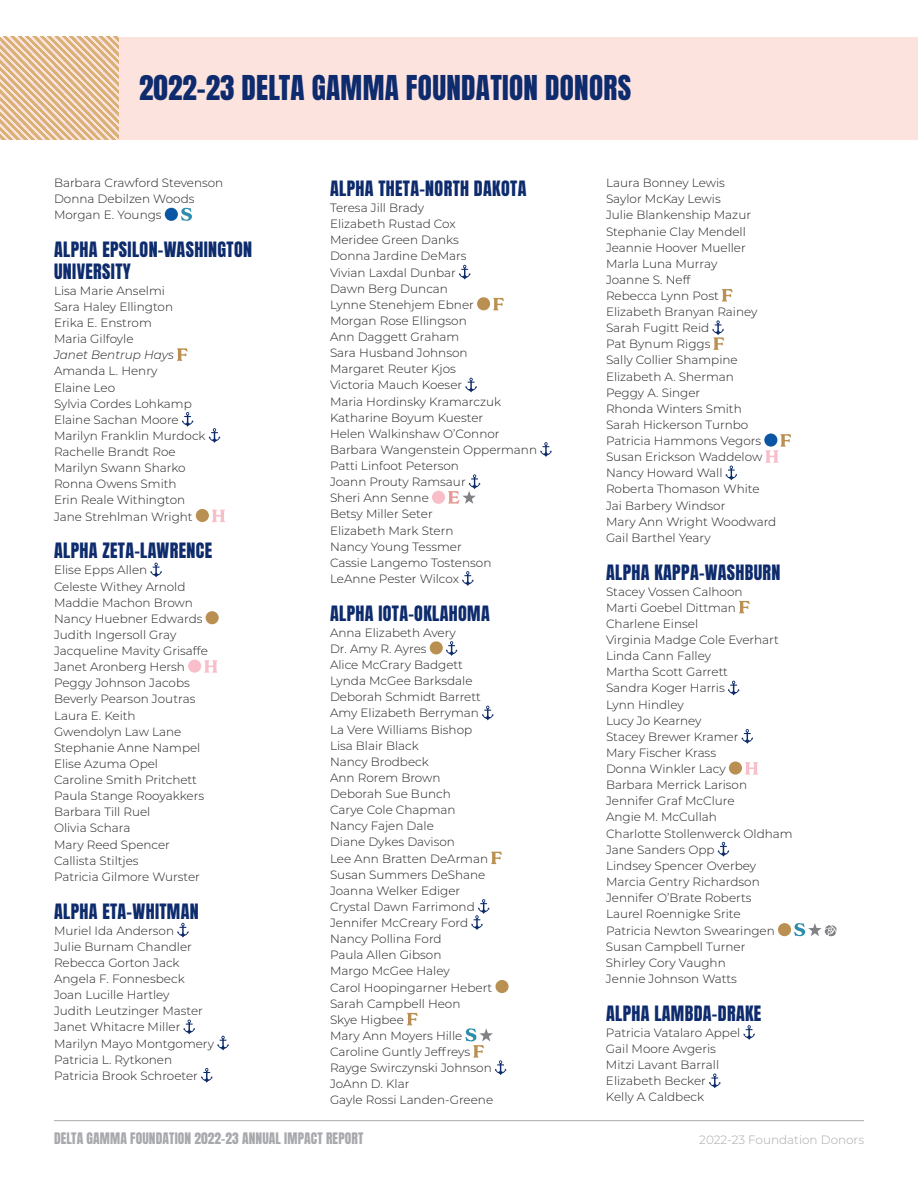
<style>
.page{position:relative;width:918px;height:1188px;background:#fff}
.page>*{position:absolute;margin:0;border:0;box-sizing:border-box;transform-origin:0 0}
.t1{font:29.1px "Anton";letter-spacing:.01em;color:#0d2b6d}
.t2{font:18px/21.6px "Anton";letter-spacing:.02em;color:#0d2b6d}
.t3{font:13.5px "Anton";letter-spacing:.01em;color:#a8a9ad}
.t4{font:300 12px/16.2px "Montserrat";color:#231f20}
.t5{font:300 12px "Montserrat";color:#a8a9ad}
.t6{font:italic 300 12px "Montserrat";color:#231f20}
</style>
<div class="page">
<div style="left:0;top:37px;width:918px;height:102px;background:#fde3de"></div>
<svg style="left:0;top:37px;width:118px;height:102px"></svg>
<hr style="left:54px;top:1120px;width:810px;height:1px;background:#a8a9ad">
<div style="left:165px;top:208px;width:13px;height:13px;background:#0a55a4;border-radius:50%"></div>
<svg style="left:181px;top:208px;width:11px;height:13px"></svg>
<svg style="left:177px;top:348px;width:11px;height:13px"></svg>
<svg style="left:182px;top:412px;width:11px;height:15px"></svg>
<svg style="left:209px;top:428px;width:11px;height:15px"></svg>
<div style="left:196px;top:509px;width:13px;height:13px;background:#b99051;border-radius:50%"></div>
<svg style="left:212px;top:510px;width:13px;height:12px"></svg>
<svg style="left:150px;top:563px;width:12px;height:14px"></svg>
<div style="left:206px;top:611px;width:13px;height:13px;background:#b99051;border-radius:50%"></div>
<div style="left:188px;top:660px;width:13px;height:13px;background:#f8beca;border-radius:50%"></div>
<svg style="left:204px;top:660px;width:13px;height:13px"></svg>
<svg style="left:177px;top:923px;width:12px;height:15px"></svg>
<svg style="left:183px;top:1020px;width:12px;height:14px"></svg>
<svg style="left:217px;top:1036px;width:12px;height:15px"></svg>
<svg style="left:201px;top:1068px;width:12px;height:15px"></svg>
<svg style="left:459px;top:265px;width:11px;height:15px"></svg>
<div style="left:477px;top:297px;width:13px;height:13px;background:#b99051;border-radius:50%"></div>
<svg style="left:493px;top:298px;width:11px;height:12px"></svg>
<svg style="left:465px;top:378px;width:12px;height:14px"></svg>
<svg style="left:540px;top:442px;width:12px;height:15px"></svg>
<div style="left:432px;top:491px;width:13px;height:13px;background:#f8beca;border-radius:50%"></div>
<svg style="left:448px;top:474px;width:32px;height:30px"></svg>
<svg style="left:462px;top:571px;width:12px;height:15px"></svg>
<div style="left:430px;top:641px;width:13px;height:13px;background:#b99051;border-radius:50%"></div>
<svg style="left:446px;top:641px;width:11px;height:15px"></svg>
<svg style="left:482px;top:706px;width:12px;height:14px"></svg>
<svg style="left:491px;top:852px;width:11px;height:12px"></svg>
<svg style="left:471px;top:899px;width:18px;height:31px"></svg>
<div style="left:495px;top:980px;width:14px;height:13px;background:#b99051;border-radius:50%"></div>
<svg style="left:407px;top:1013px;width:11px;height:12px"></svg>
<svg style="left:465px;top:1028px;width:41px;height:47px"></svg>
<svg style="left:722px;top:289px;width:11px;height:12px"></svg>
<svg style="left:712px;top:320px;width:12px;height:30px"></svg>
<svg style="left:765px;top:434px;width:26px;height:29px"></svg>
<svg style="left:726px;top:466px;width:11px;height:14px"></svg>
<svg style="left:739px;top:601px;width:11px;height:12px"></svg>
<svg style="left:728px;top:681px;width:11px;height:14px"></svg>
<svg style="left:742px;top:729px;width:11px;height:15px"></svg>
<div style="left:729px;top:761px;width:13px;height:14px;background:#b99051;border-radius:50%"></div>
<svg style="left:745px;top:762px;width:13px;height:13px"></svg>
<svg style="left:718px;top:842px;width:11px;height:15px"></svg>
<div style="left:778px;top:923px;width:13px;height:13px;background:#b99051;border-radius:50%"></div>
<svg style="left:794px;top:923px;width:43px;height:13px"></svg>
<svg style="left:743px;top:1025px;width:12px;height:15px"></svg>
<svg style="left:709px;top:1074px;width:12px;height:14px"></svg>
<h1 class="t1" style="left:139px;top:73px;width:493px">2022-23 DELTA GAMMA FOUNDATION DONORS</h1>
<p class="t4" style="left:54px;top:174px;width:171px">Barbara Crawford Stevenson<br>Donna Debilzen Woods<br>Morgan E. Youngs</p>
<h2 class="t2" style="left:54px;top:240px;width:200px">ALPHA EPSILON-WASHINGTON<br>UNIVERSITY</h2>
<p class="t4" style="left:54px;top:282px;width:121px">Lisa Marie Anselmi<br>Sara Haley Ellington<br>Erika E. Enstrom<br>Maria Gilfoyle</p>
<p class="t6" style="left:54px;top:347px;width:121px">Janet Bentrup Hays</p>
<p class="t4" style="left:54px;top:363px;width:153px">Amanda L. Henry<br>Elaine Leo<br>Sylvia Cordes Lohkamp<br>Elaine Sachan Moore<br>Marilyn Franklin Murdock<br>Rachelle Brandt Roe<br>Marilyn Swann Sharko<br>Ronna Owens Smith<br>Erin Reale Withington<br>Jane Strehlman Wright</p>
<h2 class="t2" style="left:54px;top:541px;width:160px">ALPHA ZETA-LAWRENCE</h2>
<p class="t4" style="left:54px;top:562px;width:155px">Elise Epps Allen<br>Celeste Withey Arnold<br>Maddie Machon Brown<br>Nancy Huebner Edwards<br>Judith Ingersoll Gray<br>Jacqueline Mavity Grisaffe<br>Janet Aronberg Hersh<br>Peggy Johnson Jacobs<br>Beverly Pearson Joutras<br>Laura E. Keith<br>Gwendolyn Law Lane<br>Stephanie Anne Nampel<br>Elise Azuma Opel<br>Caroline Smith Pritchett<br>Paula Stange Rooyakkers<br>Barbara Till Ruel<br>Olivia Schara<br>Mary Reed Spencer<br>Callista Stiltjes<br>Patricia Gilmore Wurster</p>
<h2 class="t2" style="left:54px;top:902px;width:146px">ALPHA ETA-WHITMAN</h2>
<p class="t4" style="left:54px;top:922px;width:162px">Muriel Ida Anderson<br>Julie Burnam Chandler<br>Rebecca Gorton Jack<br>Angela F. Fonnesbeck<br>Joan Lucille Hartley<br>Judith Leutzinger Master<br>Janet Whitacre Miller<br>Marilyn Mayo Montgomery<br>Patricia L. Rytkonen<br>Patricia Brook Schroeter</p>
<h2 class="t2" style="left:330px;top:179px;width:198px">ALPHA THETA-NORTH DAKOTA</h2>
<p class="t4" style="left:330px;top:199px;width:209px">Teresa Jill Brady<br>Elizabeth Rustad Cox<br>Meridee Green Danks<br>Donna Jardine DeMars<br>Vivian Laxdal Dunbar<br>Dawn Berg Duncan<br>Lynne Stenehjem Ebner<br>Morgan Rose Ellingson<br>Ann Daggett Graham<br>Sara Husband Johnson<br>Margaret Reuter Kjos<br>Victoria Mauch Koeser<br>Maria Hordinsky Kramarczuk<br>Katharine Boyum Kuester<br>Helen Walkinshaw O’Connor<br>Barbara Wangenstein Oppermann<br>Patti Linfoot Peterson<br>Joann Prouty Ramsaur<br>Sheri Ann Senne<br>Betsy Miller Seter<br>Elizabeth Mark Stern<br>Nancy Young Tessmer<br>Cassie Langemo Tostenson<br>LeAnne Pester Wilcox</p>
<h2 class="t2" style="left:330px;top:604px;width:161px">ALPHA IOTA-OKLAHOMA</h2>
<p class="t4" style="left:330px;top:624px;width:165px">Anna Elizabeth Avery<br>Dr. Amy R. Ayres<br>Alice McCrary Badgett<br>Lynda McGee Barksdale<br>Deborah Schmidt Barrett<br>Amy Elizabeth Berryman<br>La Vere Williams Bishop<br>Lisa Blair Black<br>Nancy Brodbeck<br>Ann Rorem Brown<br>Deborah Sue Bunch<br>Carye Cole Chapman<br>Nancy Fajen Dale<br>Diane Dykes Davison<br>Lee Ann Bratten DeArman<br>Susan Summers DeShane<br>Joanna Welker Ediger<br>Crystal Dawn Farrimond<br>Jennifer McCreary Ford<br>Nancy Pollina Ford<br>Paula Allen Gibson<br>Margo McGee Haley<br>Carol Hoopingarner Hebert<br>Sarah Campbell Heon<br>Skye Higbee<br>Mary Ann Moyers Hille<br>Caroline Guntly Jeffreys<br>Rayge Swirczynski Johnson<br>JoAnn D. Klar<br>Gayle Rossi Landen-Greene</p>
<p class="t4" style="left:606px;top:174px;width:172px">Laura Bonney Lewis<br>Saylor McKay Lewis<br>Julie Blankenship Mazur<br>Stephanie Clay Mendell<br>Jeannie Hoover Mueller<br>Marla Luna Murray<br>Joanne S. Neff<br>Rebecca Lynn Post<br>Elizabeth Branyan Rainey<br>Sarah Fugitt Reid<br>Pat Bynum Riggs<br>Sally Collier Shampine<br>Elizabeth A. Sherman<br>Peggy A. Singer<br>Rhonda Winters Smith<br>Sarah Hickerson Turnbo<br>Patricia Hammons Vegors<br>Susan Erickson Waddelow<br>Nancy Howard Wall<br>Roberta Thomason White<br>Jai Barbery Windsor<br>Mary Ann Wright Woodward<br>Gail Barthel Yeary</p>
<h2 class="t2" style="left:606px;top:563px;width:176px">ALPHA KAPPA-WASHBURN</h2>
<p class="t4" style="left:606px;top:583px;width:188px">Stacey Vossen Calhoon<br>Marti Goebel Dittman<br>Charlene Einsel<br>Virginia Madge Cole Everhart<br>Linda Cann Falley<br>Martha Scott Garrett<br>Sandra Koger Harris<br>Lynn Hindley<br>Lucy Jo Kearney<br>Stacey Brewer Kramer<br>Mary Fischer Krass<br>Donna Winkler Lacy<br>Barbara Merrick Larison<br>Jennifer Graf McClure<br>Angie M. McCullah<br>Charlotte Stollenwerck Oldham<br>Jane Sanders Opp<br>Lindsey Spencer Overbey<br>Marcia Gentry Richardson<br>Jennifer O’Brate Roberts<br>Laurel Roennigke Srite<br>Patricia Newton Swearingen<br>Susan Campbell Turner<br>Shirley Cory Vaughn<br>Jennie Johnson Watts</p>
<h2 class="t2" style="left:606px;top:1004px;width:157px">ALPHA LAMBDA-DRAKE</h2>
<p class="t4" style="left:606px;top:1024px;width:136px">Patricia Vatalaro Appel<br>Gail Moore Avgeris<br>Mitzi Lavant Barrall<br>Elizabeth Becker<br>Kelly A Caldbeck</p>
<p class="t3" style="left:54px;top:1131px;width:311px">DELTA GAMMA FOUNDATION 2022-23 ANNUAL IMPACT REPORT</p>
<p class="t5" style="left:699px;top:1131px;width:166px">2022-23 Foundation Donors</p>
</div>
